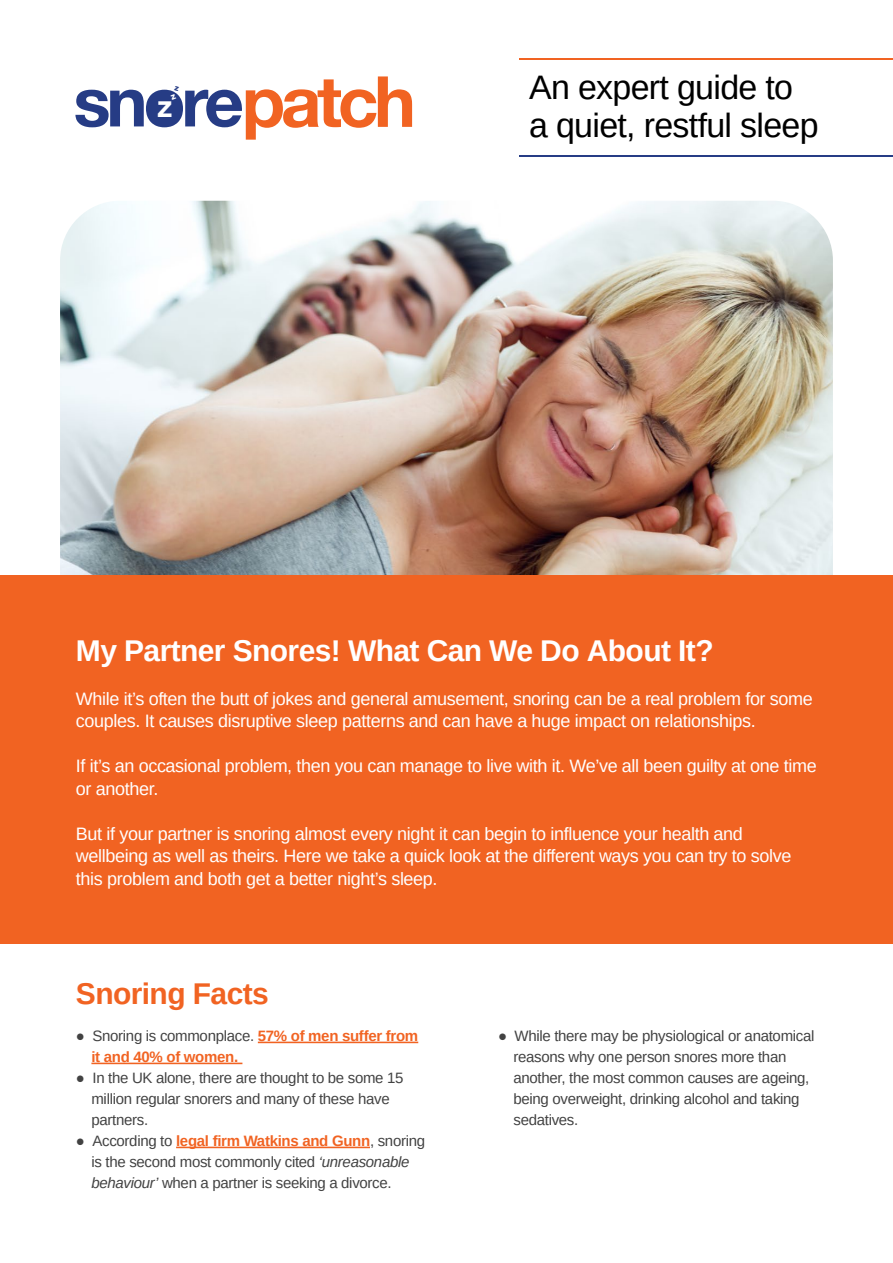
<style>
.page{position:relative;width:893px;height:1263px;background:#fff}
.page>*{position:absolute;margin:0;border:0;box-sizing:border-box;transform-origin:0 0}
.t1{font:700 70.65px "Helvetica Neue";letter-spacing:-.06em;color:#f16322}
.t2{font:33.9px/38px "Arimo";letter-spacing:-.02em;color:#000}
.t3{font:700 30px "Arimo";letter-spacing:-.02em;color:#fff}
.t4{font:700 30px "Arimo";letter-spacing:-.02em;color:#f16322}
.t5{font:800 22.05px "Helvetica Neue LT Pro";color:#fff}
.t6{font:18px/22.5px "Arimo";letter-spacing:-.02em;color:#fff}
.t7{font:15px/21px "Arimo";letter-spacing:-.02em;color:#424242}
.t8{font:700 15px/21px "Arimo";letter-spacing:-.02em;color:#f16322}
.s1{font-weight:400;color:#424242}
.s2{font-weight:700;color:#f16322}
.s3{font-style:italic}
</style>
<div class="page">
<img style="left:60px;top:201px;width:773px;height:374px">
<div style="left:0;top:575px;width:893px;height:368px;background:#f16322"></div>
<hr style="left:258px;top:1041px;width:160px;height:2px;background:#f16322">
<hr style="left:91px;top:1062px;width:151px;height:2px;background:#f16322">
<hr style="left:176px;top:1146px;width:194px;height:2px;background:#f16322">
<hr style="left:520px;top:58px;width:373px;height:2px;background:#f16322">
<hr style="left:520px;top:155px;width:373px;height:2px;background:#263c85">
<svg style="left:75px;top:89px;width:167px;height:38px"></svg>
<p class="t5" style="left:157px;top:96px;width:16px">Z</p>
<h1 class="t1" style="left:242px;top:58px;width:175px">patch</h1>
<h2 class="t2" style="left:529px;top:69px;width:291px">An expert guide to a quiet, restful sleep</h2>
<h3 class="t3" style="left:76px;top:630px;width:639px">My Partner Snores! What Can We Do About It?</h3>
<p class="t6" style="left:76px;top:687px;width:738px">While it’s often the butt of jokes and general amusement, snoring can be a real problem for some couples. It causes disruptive sleep patterns and can have a huge impact on relationships.</p>
<p class="t6" style="left:76px;top:755px;width:742px">If it’s an occasional problem, then you can manage to live with it. We’ve all been guilty at one time or another.</p>
<p class="t6" style="left:76px;top:822px;width:717px">But if your partner is snoring almost every night it can begin to influence your health and wellbeing as well as theirs. Here we take a quick look at the different ways you can try to solve this problem and both get a better night’s sleep.</p>
<h3 class="t4" style="left:76px;top:973px;width:194px">Snoring Facts</h3>
<p class="t8" style="left:91px;top:1025px;width:328px;text-indent:-15px"><span class="s1">● Snoring is commonplace.</span> 57% of men suffer from it and 40% of women.</p>
<p class="t7" style="left:91px;top:1067px;width:314px;text-indent:-15px">● In the UK alone, there are thought to be some 15 million regular snorers and many of these have partners.</p>
<p class="t7" style="left:91px;top:1130px;width:335px;text-indent:-15px">● According to <span class="s2">legal firm Watkins and Gunn</span>, snoring is the second most commonly cited <span class="s3">‘unreasonable behaviour’</span> when a partner is seeking a divorce.</p>
<p class="t7" style="left:513px;top:1025px;width:302px;text-indent:-15px">● While there may be physiological or anatomical reasons why one person snores more than another, the most common causes are ageing, being overweight, drinking alcohol and taking sedatives.</p>
</div>
